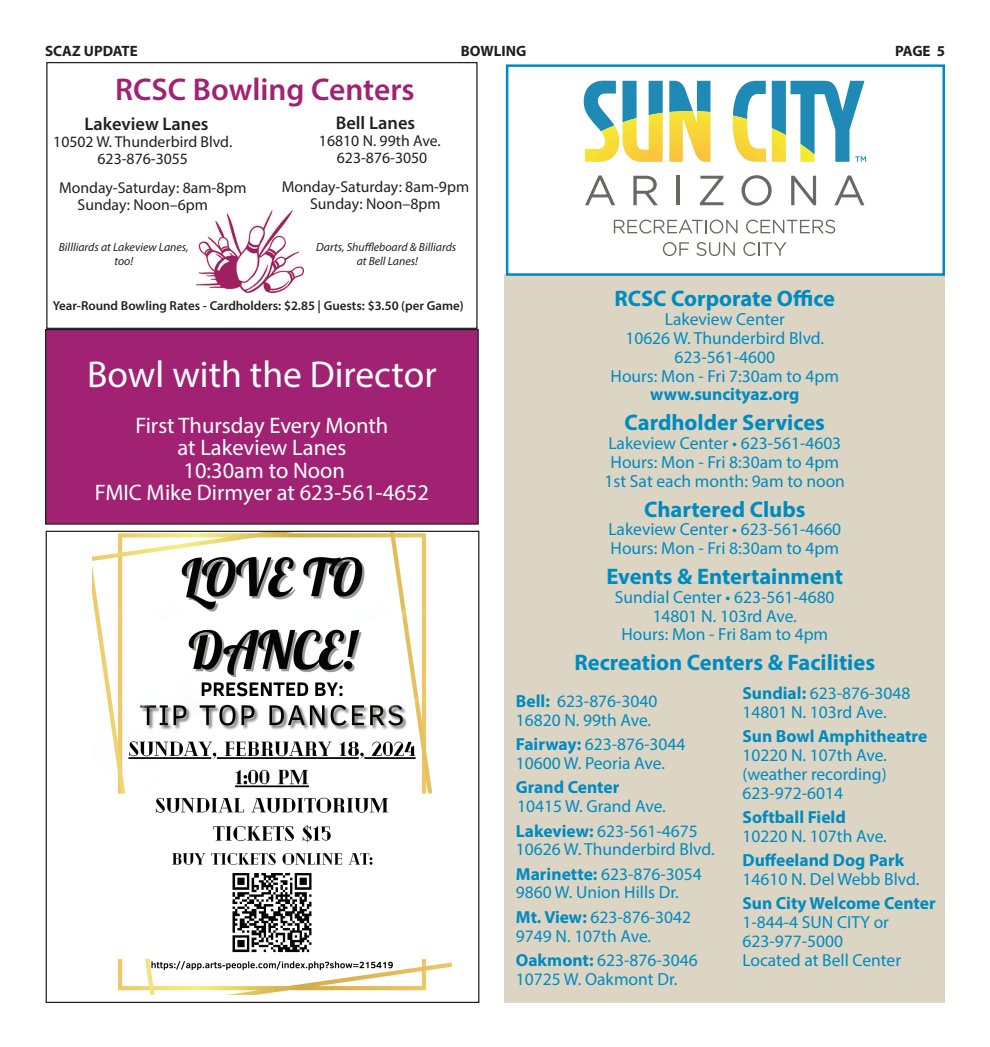
<style>
.page{position:relative;width:990px;height:1047px;background:#fff}
.page>*{position:absolute;margin:0;border:0;box-sizing:border-box;transform-origin:0 0}
.t1{font:37.5px "Myriad Pro";color:#fff}
.t2{font:600 31.5px "Myriad Pro";color:#a12273}
.t3{font:700 22.5px "Myriad Pro";color:#008bc0}
.t4{font:22.5px/22.5px "Myriad Pro";color:#fff;text-align:center}
.t5{font:600 18.38px "Myriad Pro";color:#231f20}
.t6{font:17.5px/18.8px "Myriad Pro";color:#008bc0}
.t7{font:700 17.5px "Myriad Pro";color:#008bc0}
.t8{font:15.75px/17px "Myriad Pro";color:#231f20;text-align:center}
.t9{font:700 15px "Myriad Pro";color:#231f20}
.t10{font:600 13px "Myriad Pro";color:#231f20}
.t11{font:italic 11.75px/13.8px "Myriad Pro";color:#231f20;text-align:center}
.s1{font-weight:700}
</style>
<div class="page">
<div style="left:731px;top:674px;width:214px;height:328px;background:#dcd5c4"></div>
<div style="left:505px;top:274px;width:440px;height:412px;background:#dcd5c4"></div>
<div style="left:505px;top:675px;width:226px;height:327px;background:#dcd5c4"></div>
<svg style="left:585px;top:175px;width:30px;height:30px"></svg>
<svg style="left:633px;top:176px;width:25px;height:29px"></svg>
<hr style="left:677px;top:176px;width:3px;height:29px;background:#6b6864">
<svg style="left:700px;top:176px;width:23px;height:29px"></svg>
<svg style="left:742px;top:175px;width:30px;height:31px"></svg>
<svg style="left:791px;top:176px;width:25px;height:29px"></svg>
<svg style="left:834px;top:175px;width:30px;height:30px"></svg>
<svg style="left:733px;top:81px;width:33px;height:81px"></svg>
<svg style="left:669px;top:81px;width:41px;height:81px"></svg>
<svg style="left:584px;top:81px;width:79px;height:81px"></svg>
<svg style="left:772px;top:81px;width:94px;height:81px"></svg>
<svg style="left:614px;top:219px;width:124px;height:14px"></svg>
<svg style="left:746px;top:219px;width:89px;height:14px"></svg>
<svg style="left:663px;top:242px;width:26px;height:14px"></svg>
<svg style="left:696px;top:242px;width:39px;height:14px"></svg>
<svg style="left:743px;top:242px;width:44px;height:14px"></svg>
<div style="left:506px;top:64px;width:439px;height:212px;border:2px solid #008bc0"></div>
<img style="left:197px;top:211px;width:107px;height:81px">
<div style="left:46px;top:62px;width:432px;height:267px;border:1px solid #231f20"></div>
<div style="left:46px;top:329px;width:432px;height:195px;background:#a12273"></div>
<div style="left:45px;top:329px;width:434px;height:195px;border:1px solid #231f20"></div>
<img style="left:92px;top:532px;width:360px;height:462px">
<p class="t9" style="left:45px;top:41px;width:94px">SCAZ UPDATE</p>
<p class="t9" style="left:461px;top:41px;width:67px">BOWLING</p>
<p class="t9" style="left:895px;top:41px;width:51px">PAGE 5</p>
<h2 class="t2" style="left:115px;top:70px;width:301px">RCSC Bowling Centers</h2>
<p class="t5" style="left:336px;top:111px;width:81px">Bell Lanes</p>
<p class="t8" style="left:319px;top:132px;width:123px">16810 N. 99th Ave.<br>623-876-3050</p>
<p class="t8" style="left:282px;top:178px;width:189px">Monday-Saturday: 8am-9pm<br>Sunday: Noon–8pm</p>
<p class="t5" style="left:85px;top:112px;width:126px">Lakeview Lanes</p>
<p class="t8" style="left:53px;top:132px;width:180px">10502 W. Thunderbird Blvd.<br>623-876-3055</p>
<p class="t8" style="left:78px;top:178px;width:170px;text-align:left;text-indent:-19px">Monday-Saturday: 8am-8pm<br>Sunday: Noon–6pm</p>
<p class="t11" style="left:59px;top:240px;width:131px">Billliards at Lakeview Lanes, too!</p>
<p class="t11" style="left:316px;top:240px;width:142px">Darts, Shuffleboard &amp; Billiards at Bell Lanes!</p>
<p class="t10" style="left:53px;top:297px;width:413px">Year-Round Bowling Rates - Cardholders: $2.85 | Guests: $3.50 (per Game)</p>
<h1 class="t1" style="left:87px;top:351px;width:351px">Bowl with the Director</h1>
<p class="t4" style="left:95px;top:413px;width:336px">First Thursday Every Month<br>at Lakeview Lanes<br>10:30am to Noon<br>FMIC Mike Dirmyer at 623-561-4652</p>
<p class="t3" style="left:614px;top:284px;width:222px">RCSC Corporate Office</p>
<p class="t6" style="left:611px;top:309px;width:230px;text-align:center">Lakeview Center<br>10626 W. Thunderbird Blvd.<br>623-561-4600<br>Hours: Mon - Fri 7:30am to 4pm</p>
<p class="t7" style="left:650px;top:383px;width:151px">www.suncityaz.org</p>
<p class="t3" style="left:625px;top:408px;width:202px">Cardholder Services</p>
<p class="t6" style="left:605px;top:433px;width:242px;text-align:center">Lakeview Center • 623-561-4603<br>Hours: Mon - Fri 8:30am to 4pm<br>1st Sat each month: 9am to noon</p>
<p class="t3" style="left:644px;top:494px;width:163px">Chartered Clubs</p>
<p class="t6" style="left:608px;top:519px;width:234px">Lakeview Center • 623-561-4660<br>Hours: Mon - Fri 8:30am to 4pm</p>
<p class="t3" style="left:606px;top:561px;width:238px">Events &amp; Entertainment</p>
<p class="t6" style="left:615px;top:587px;width:221px;text-align:center">Sundial Center • 623-561-4680<br>14801 N. 103rd Ave.<br>Hours: Mon - Fri 8am to 4pm</p>
<p class="t3" style="left:575px;top:648px;width:302px">Recreation Centers &amp; Facilities</p>
<p class="t6" style="left:516px;top:691px;width:143px"><span class="s1">Bell:</span> 623-876-3040<br>16820 N. 99th Ave.</p>
<p class="t6" style="left:516px;top:734px;width:171px"><span class="s1">Fairway:</span> 623-876-3044<br>10600 W. Peoria Ave.</p>
<p class="t7" style="left:516px;top:776px;width:105px">Grand Center</p>
<p class="t6" style="left:516px;top:793px;width:183px;line-height:24.4px">10415 W. Grand Ave.<br><span class="s1">Lakeview:</span> 623-561-4675</p>
<p class="t6" style="left:516px;top:836px;width:200px;line-height:24.4px">10626 W. Thunderbird Blvd.<br><span class="s1">Marinette:</span> 623-876-3054</p>
<p class="t6" style="left:516px;top:879px;width:177px;line-height:24.4px">9860 W. Union Hills Dr.<br><span class="s1">Mt. View:</span> 623-876-3042</p>
<p class="t6" style="left:516px;top:923px;width:183px;line-height:24.4px">9749 N. 107th Ave.<br><span class="s1">Oakmont:</span> 623-876-3046</p>
<p class="t6" style="left:516px;top:969px;width:163px">10725 W. Oakmont Dr.</p>
<p class="t6" style="left:742px;top:683px;width:169px"><span class="s1">Sundial:</span> 623-876-3048<br>14801 N. 103rd Ave.</p>
<p class="t7" style="left:742px;top:725px;width:186px">Sun Bowl Amphitheatre</p>
<p class="t6" style="left:742px;top:745px;width:146px;text-align:justify">10220 N. 107th Ave. (weather recording)<br>623-972-6014</p>
<p class="t7" style="left:742px;top:805px;width:105px">Softball Field</p>
<p class="t6" style="left:742px;top:826px;width:146px">10220 N. 107th Ave.</p>
<p class="t7" style="left:742px;top:848px;width:163px">Duffeeland Dog Park</p>
<p class="t6" style="left:742px;top:869px;width:178px">14610 N. Del Webb Blvd.</p>
<p class="t7" style="left:742px;top:891px;width:195px">Sun City Welcome Center</p>
<p class="t6" style="left:742px;top:912px;width:160px">1-844-4 SUN CITY or<br>623-977-5000<br>Located at Bell Center</p>
</div>
